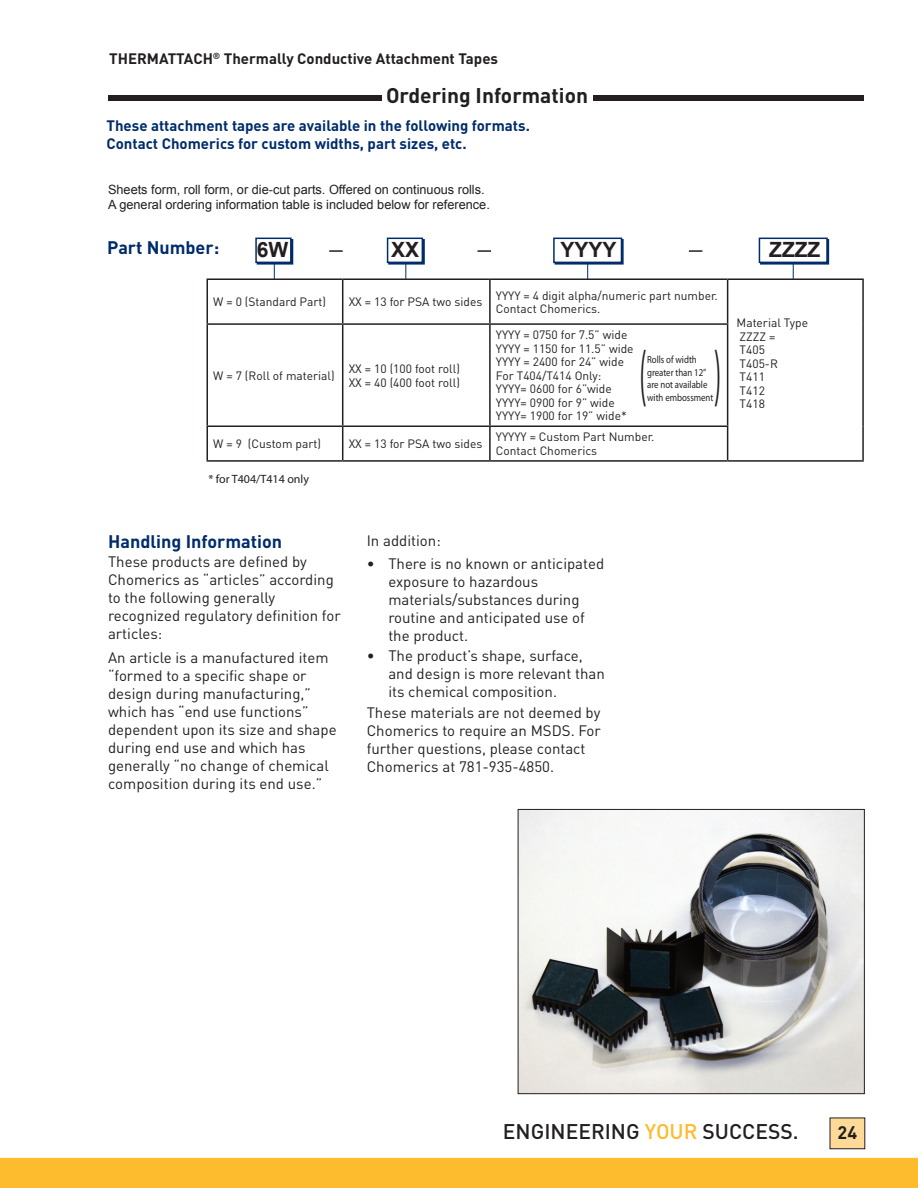
<style>
.page{position:relative;width:918px;height:1188px;background:#fff}
.page>*{position:absolute;margin:0;border:0;box-sizing:border-box;transform-origin:0 0}
.t1{font:69.45px "Myriad Pro";color:#231f20;scale:.33 1}
.t2{font:500 21px "DINOT";color:#231f20}
.t3{font:700 21px "DINOT";color:#231f20}
.t4{font:700 21px "Arial";color:#231f20}
.t5{font:700 18px "DINOT";color:#002c6b}
.t6{font:700 18px "DINOT";color:#231f20}
.t7{font:15px/18px "DINOT";color:#231f20}
.t8{font:700 15px/18px "DINOT";color:#002c6b}
.t9{font:700 15px "DINOT";color:#231f20}
.t10{font:12.75px/15.3px "Arial";color:#231f20}
.t11{font:12px/13.5px "DINOT";color:#231f20}
.t12{font:12px "Myriad Pro";color:#231f20}
.t13{font:10.35px/12.5px "Myriad Pro";color:#231f20;scale:.85 1}
.s1{color:#fdbb2e}
</style>
<div class="page">
<div style="left:0;top:1158px;width:918px;height:30px;background:#fdbb2e"></div>
<div style="left:830px;top:1118px;width:35px;height:31px;background:#fed998"></div>
<div style="left:108px;top:95px;width:756px;height:6px;background:#231f20"></div>
<div style="left:382px;top:87px;width:210px;height:32px;background:#fff"></div>
<svg style="left:329px;top:250px;width:14px;height:2px"></svg>
<svg style="left:478px;top:250px;width:13px;height:2px"></svg>
<svg style="left:689px;top:250px;width:13px;height:2px"></svg>
<svg style="left:555px;top:239px;width:69px;height:26px"></svg>
<div style="left:553px;top:238px;width:69px;height:25px;background:#fff;border:2px solid #002c6b"></div>
<svg style="left:587px;top:262px;width:1px;height:16px"></svg>
<svg style="left:760px;top:239px;width:69px;height:26px"></svg>
<div style="left:759px;top:238px;width:69px;height:25px;background:#fff;border:2px solid #002c6b"></div>
<svg style="left:793px;top:262px;width:1px;height:16px"></svg>
<svg style="left:257px;top:239px;width:36px;height:26px"></svg>
<div style="left:255px;top:238px;width:37px;height:25px;background:#fff;border:2px solid #002c6b"></div>
<svg style="left:274px;top:262px;width:1px;height:16px"></svg>
<svg style="left:388px;top:239px;width:37px;height:26px"></svg>
<div style="left:387px;top:238px;width:36px;height:25px;background:#fff;border:2px solid #002c6b"></div>
<svg style="left:405px;top:262px;width:1px;height:16px"></svg>
<hr style="left:207px;top:278px;width:136px;height:2px;background:#231f20">
<hr style="left:207px;top:280px;width:1px;height:43px;background:#231f20">
<hr style="left:343px;top:278px;width:147px;height:2px;background:#231f20">
<hr style="left:342px;top:280px;width:1px;height:43px;background:#231f20">
<hr style="left:490px;top:278px;width:238px;height:2px;background:#231f20">
<hr style="left:489px;top:280px;width:2px;height:43px;background:#231f20">
<hr style="left:728px;top:278px;width:136px;height:2px;background:#231f20">
<hr style="left:727px;top:280px;width:1px;height:43px;background:#231f20">
<hr style="left:862px;top:280px;width:2px;height:44px;background:#231f20">
<hr style="left:207px;top:323px;width:136px;height:2px;background:#231f20">
<hr style="left:207px;top:325px;width:1px;height:101px;background:#231f20">
<hr style="left:343px;top:323px;width:147px;height:2px;background:#231f20">
<hr style="left:342px;top:325px;width:1px;height:101px;background:#231f20">
<hr style="left:490px;top:323px;width:238px;height:2px;background:#231f20">
<hr style="left:489px;top:325px;width:2px;height:101px;background:#231f20">
<hr style="left:727px;top:325px;width:1px;height:101px;background:#231f20">
<hr style="left:862px;top:324px;width:2px;height:102px;background:#231f20">
<hr style="left:207px;top:426px;width:136px;height:1px;background:#231f20">
<hr style="left:207px;top:427px;width:1px;height:33px;background:#231f20">
<hr style="left:343px;top:426px;width:147px;height:1px;background:#231f20">
<hr style="left:342px;top:427px;width:1px;height:33px;background:#231f20">
<hr style="left:490px;top:426px;width:238px;height:1px;background:#231f20">
<hr style="left:489px;top:427px;width:2px;height:33px;background:#231f20">
<hr style="left:727px;top:427px;width:1px;height:33px;background:#231f20">
<hr style="left:862px;top:426px;width:2px;height:34px;background:#231f20">
<hr style="left:207px;top:460px;width:136px;height:2px;background:#231f20">
<hr style="left:343px;top:460px;width:147px;height:2px;background:#231f20">
<hr style="left:490px;top:460px;width:238px;height:2px;background:#231f20">
<hr style="left:728px;top:460px;width:136px;height:2px;background:#231f20">
<img style="left:520px;top:811px;width:343px;height:281px">
<div style="left:518px;top:809px;width:347px;height:285px;border:1px solid #231f20"></div>
<p class="t9" style="left:109px;top:48px;width:390px">THERMATTACH<sup>®</sup> Thermally Conductive Attachment Tapes</p>
<h2 class="t3" style="left:386px;top:81px;width:204px">Ordering Information</h2>
<p class="t8" style="left:106px;top:116px;width:425px">These attachment tapes are available in the following formats.<br>Contact Chomerics for custom widths, part sizes, etc.</p>
<p class="t10" style="left:108px;top:182px;width:383px">Sheets form, roll form, or die-cut parts. Offered on continuous rolls.<br>A general ordering information table is included below for reference.</p>
<p class="t5" style="left:107px;top:235px;width:114px">Part Number:</p>
<h2 class="t4" style="left:257px;top:235px;width:33px">6W</h2>
<h2 class="t4" style="left:391px;top:235px;width:30px">XX</h2>
<h2 class="t4" style="left:560px;top:236px;width:58px">YYYY</h2>
<h2 class="t4" style="left:769px;top:236px;width:53px">ZZZZ</h2>
<p class="t11" style="left:213px;top:295px;width:114px">W = 0 (Standard Part)</p>
<p class="t11" style="left:349px;top:295px;width:135px">XX = 13 for PSA two sides</p>
<p class="t11" style="left:496px;top:288px;width:224px">YYYY = 4 digit alpha/numeric part number.<br>Contact Chomerics.</p>
<p class="t11" style="left:213px;top:368px;width:123px">W = 7 (Roll of material)</p>
<p class="t11" style="left:349px;top:361px;width:113px">XX = 10 (100 foot roll)<br>XX = 40 (400 foot roll)</p>
<p class="t11" style="left:496px;top:328px;width:139px">YYYY = 0750 for 7.5” wide<br>YYYY = 1150 for 11.5” wide<br>YYYY = 2400 for 24” wide<br>For T404/T414 Only:<br>YYYY= 0600 for 6”wide<br>YYYY= 0900 for 9” wide<br>YYYY= 1900 for 19” wide*</p>
<h1 class="t1" style="left:640px;top:332px;width:21px">(</h1>
<h1 class="t1" style="left:714px;top:332px;width:21px">)</h1>
<p class="t13" style="left:647px;top:354px;width:72px">Rolls of width greater than 12” are not available</p>
<p class="t13" style="left:647px;top:391px;width:79px">with embossment</p>
<p class="t11" style="left:213px;top:437px;width:109px">W = 9 (Custom part)</p>
<p class="t11" style="left:349px;top:437px;width:135px">XX = 13 for PSA two sides</p>
<p class="t11" style="left:496px;top:430px;width:160px">YYYYY = Custom Part Number.<br>Contact Chomerics</p>
<p class="t12" style="left:208px;top:471px;width:102px">* for T404/T414 only</p>
<p class="t11" style="left:737px;top:316px;width:73px">Material Type<br>ZZZZ =<br>T405<br>T405-R<br>T411<br>T412<br>T418</p>
<p class="t5" style="left:108px;top:529px;width:176px">Handling Information</p>
<p class="t7" style="left:108px;top:552px;width:234px">These products are defined by<br>Chomerics as “articles” according to the following generally recognized regulatory definition for articles:</p>
<p class="t7" style="left:108px;top:648px;width:230px">An article is a manufactured item “formed to a specific shape or design during manufacturing,” which has “end use functions” dependent upon its size and shape during end use and which has generally “no change of chemical composition during its end use.”</p>
<p class="t7" style="left:367px;top:531px;width:76px">In addition:</p>
<p class="t7" style="left:388px;top:554px;width:217px;text-indent:-22px">• There is no known or anticipated exposure to hazardous materials/substances during routine and anticipated use of the product.</p>
<p class="t7" style="left:388px;top:646px;width:218px;text-indent:-22px">• The product’s shape, surface, and design is more relevant than its chemical composition.</p>
<p class="t7" style="left:367px;top:703px;width:236px">These materials are not deemed by<br>Chomerics to require an MSDS. For further questions, please contact<br>Chomerics at 781-935-4850.</p>
<h2 class="t2" style="left:503px;top:1118px;width:297px">ENGINEERING <span class="s1">YOUR</span> SUCCESS.</h2>
<p class="t6" style="left:838px;top:1120px;width:21px">24</p>
</div>
